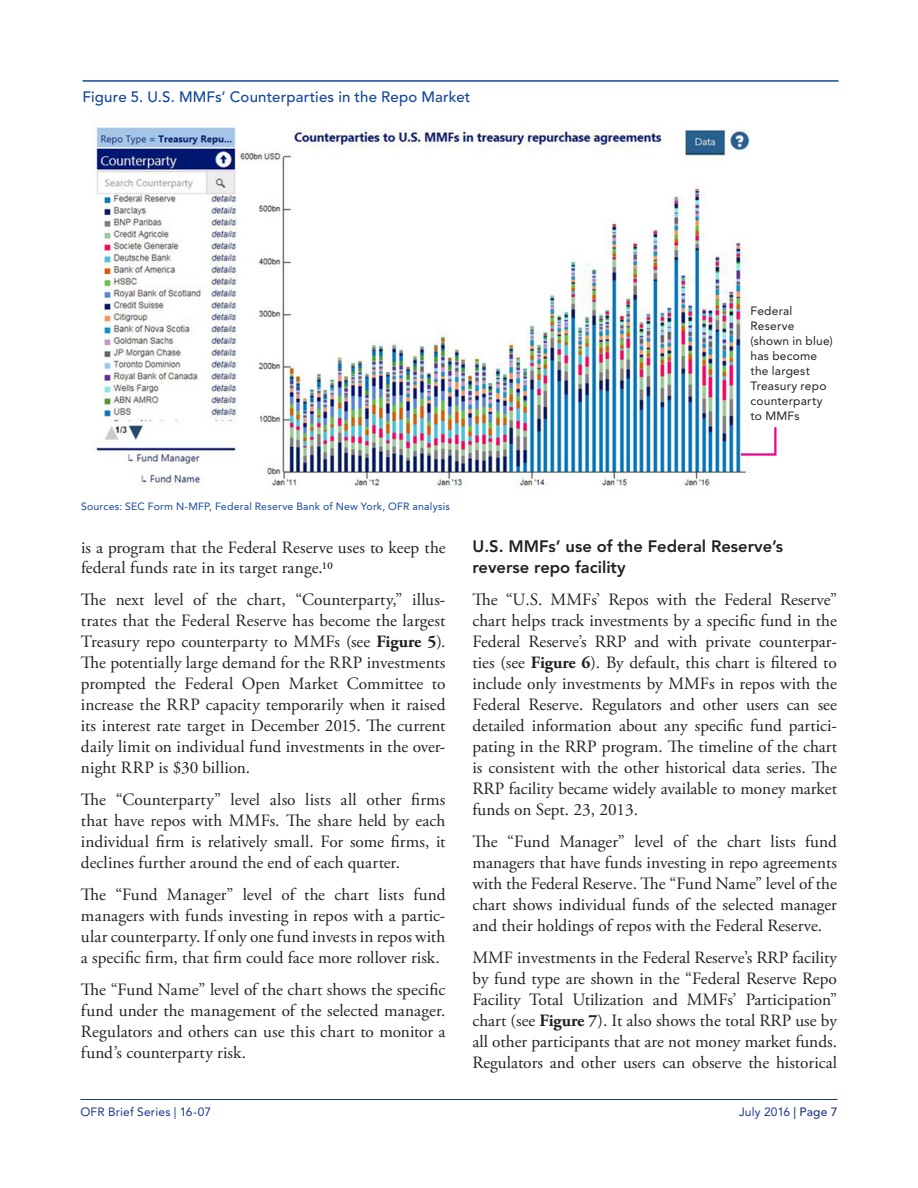
<style>
.page{position:relative;width:918px;height:1188px;background:#fff}
.page>*{position:absolute;margin:0;border:0;box-sizing:border-box;transform-origin:0 0}
.Body_text{font:17.25px/21px "Adobe Garamond Pro";color:#231f20;text-align:justify}
.t1{font:800 16.5px/21px "Avenir LT Std";color:#231f20}
.t2{font:500 15px "Avenir LT Std";letter-spacing:.01em;color:#14469b}
.Notes{font:12px/15px "Avenir LT Std";letter-spacing:.015em;color:#231f20}
.t3{font:12px "Avenir LT Std";letter-spacing:.015em;color:#1c3685}
.t4{font:10.5px "Avenir LT Std";letter-spacing:.02em;color:#14469b}
.s1{font-size:16.5px}
.s2{font-weight:700}
.s3{font-weight:500}
</style>
<div class="page">
<hr style="left:80px;top:1099px;width:758px;height:1px;background:#1c3685">
<hr style="left:82px;top:80px;width:756px;height:2px;background:#14469b">
<img style="left:92px;top:120px;width:658px;height:366px">
<svg style="left:739px;top:425px;width:38px;height:32px"></svg>
<h6 class="t2" style="left:82px;top:88px;width:390px">Figure 5. U.S. MMFs’ Counterparties in the Repo Market</h6>
<p class="t4" style="left:81px;top:500px;width:370px">Sources: SEC Form N-MFP, Federal Reserve Bank of New York, OFR analysis</p>
<p class="Notes" style="left:751px;top:304px;width:84px">Federal<br>Reserve (shown in blue) has become the largest<br>Treasury repo counterparty to MMFs</p>
<p class="Body_text" style="left:81px;top:537px;width:366px">is a program that the Federal Reserve uses to keep the federal funds rate in its target range.<span class="s1">10</span></p>
<p class="Body_text" style="left:81px;top:590px;width:366px">The next level of the chart, “Counterparty,” illus&shy;trates that the Federal Reserve has become the largest Treasury repo counterparty to MMFs (see <span class="s2">Figure 5</span>).<br>The potentially large demand for the RRP investments prompted the Federal Open Market Committee to increase the RRP capacity temporarily when it raised its interest rate target in December 2015. The current daily limit on individual fund investments in the over&shy;night RRP is $30 billion.</p>
<p class="Body_text" style="left:81px;top:790px;width:366px">The “Counterparty” level also lists all other firms that have repos with MMFs. The share held by each individual firm is relatively small. For some firms, it declines further around the end of each quarter.</p>
<p class="Body_text" style="left:81px;top:884px;width:366px">The “Fund Manager” level of the chart lists fund managers with funds investing in repos with a partic&shy;ular counterparty. If only one fund invests in repos with a specific firm, that firm could face more rollover risk.</p>
<p class="Body_text" style="left:81px;top:979px;width:366px">The “Fund Name” level of the chart shows the specific fund under the management of the selected manager.<br>Regulators and others can use this chart to monitor a fund’s counterparty risk.</p>
<h3 class="t1" style="left:472px;top:536px;width:312px">U.S. MMFs’ use of the Federal Reserve’s reverse repo facility</h3>
<p class="Body_text" style="left:472px;top:590px;width:366px">The “U.S. MMFs’ Repos with the Federal Reserve” chart helps track investments by a specific fund in the Federal Reserve’s RRP and with private counterpar&shy;ties (see <span class="s2">Figure 6</span>). By default, this chart is filtered to include only investments by MMFs in repos with the Federal Reserve. Regulators and other users can see detailed information about any specific fund partici&shy;pating in the RRP program. The timeline of the chart is consistent with the other historical data series. The RRP facility became widely available to money market funds on Sept. 23, 2013.</p>
<p class="Body_text" style="left:472px;top:832px;width:366px">The “Fund Manager” level of the chart lists fund managers that have funds investing in repo agreements with the Federal Reserve. The “Fund Name” level of the chart shows individual funds of the selected manager and their holdings of repos with the Federal Reserve.</p>
<p class="Body_text" style="left:472px;top:947px;width:366px">MMF investments in the Federal Reserve’s RRP facility by fund type are shown in the “Federal Reserve Repo Facility Total Utilization and MMFs’ Participation” chart (see <span class="s2">Figure 7</span>). It also shows the total RRP use by all other participants that are not money market funds.<br>Regulators and other users can observe the historical</p>
<p class="t3" style="left:80px;top:1105px;width:132px">OFR Brief Series | 16-07</p>
<p class="t3" style="left:739px;top:1105px;width:100px">July 2016 <span class="s3">| Page 7</span></p>
</div>
